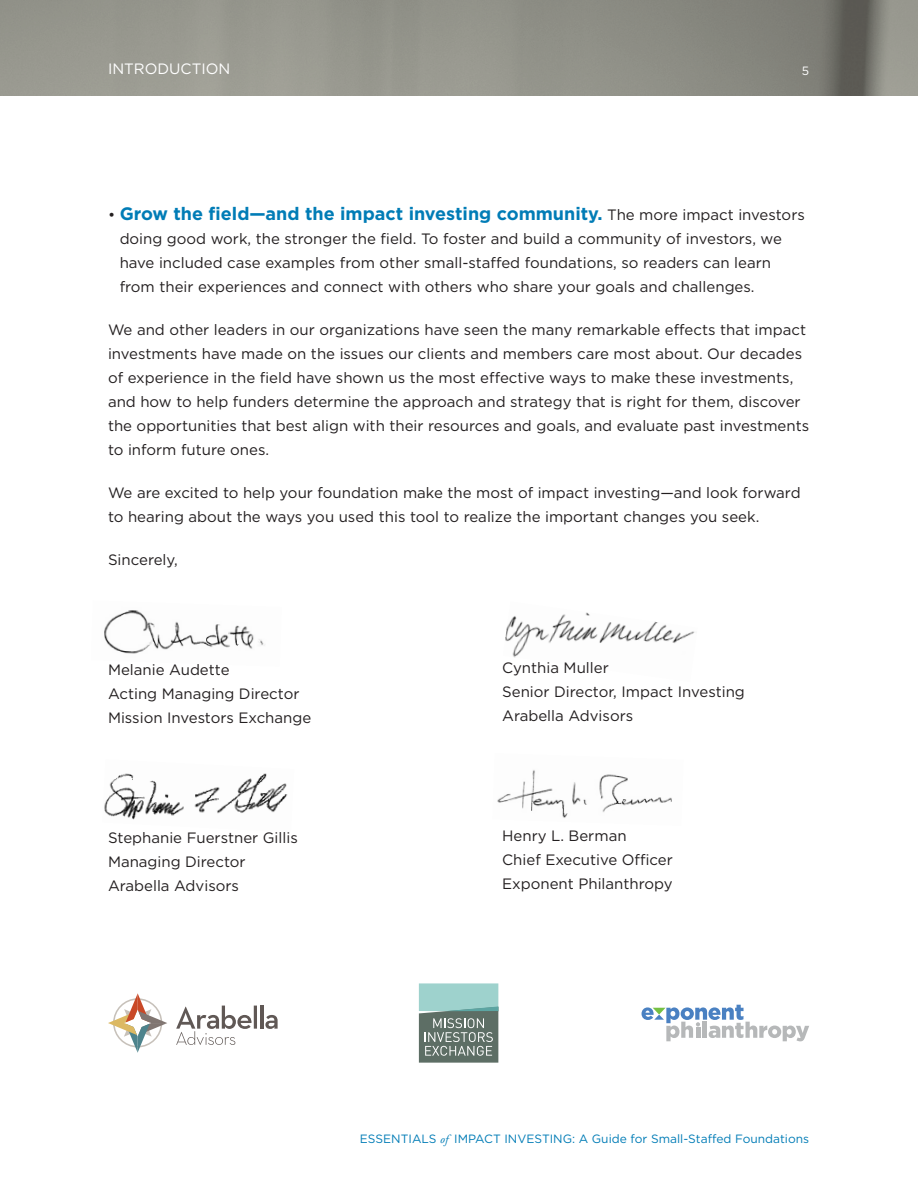
<style>
.page{position:relative;width:918px;height:1188px;background:#fff}
.page>*{position:absolute;margin:0;border:0;box-sizing:border-box;transform-origin:0 0}
.body{font:700 18px "Gotham";color:#007cb6}
.body-2{font:15px/24px "Gotham";color:#231f20}
.t1{font:15px "Gotham";color:#fff}
.t2{font:12px "Gotham";color:#007cb6}
.t3{font:12px "Gotham";color:#fff}
.s1{font-weight:400;font-size:15px;color:#231f20}
.s2{font-family:"Adobe Garamond";font-style:italic}
</style>
<div class="page">
<img style="left:0;top:0;width:918px;height:95px">
<img style="left:505px;top:612px;width:190px;height:46px">
<img style="left:104px;top:610px;width:161px;height:44px">
<img style="left:497px;top:770px;width:175px;height:48px">
<img style="left:104px;top:773px;width:184px;height:47px">
<svg style="left:642px;top:1005px;width:167px;height:36px"></svg>
<svg style="left:108px;top:993px;width:59px;height:60px"></svg>
<hr style="left:254px;top:1006px;width:3px;height:23px;background:#605855">
<hr style="left:260px;top:1006px;width:3px;height:23px;background:#605855">
<svg style="left:265px;top:1015px;width:13px;height:14px"></svg>
<svg style="left:176px;top:1006px;width:76px;height:39px"></svg>
<svg style="left:419px;top:983px;width:79px;height:80px;background:#839e98"></svg>
<p class="t1" style="left:108px;top:60px;width:124px">INTRODUCTION</p>
<p class="t3" style="left:802px;top:64px;width:9px">5</p>
<p class="body" style="left:108px;top:203px;width:698px"><span class="s1">•</span> Grow the field—and the impact investing community. <span class="s1">The more impact investors</span></p>
<p class="body-2" style="left:120px;top:227px;width:664px">doing good work, the stronger the field. To foster and build a community of investors, we have included case examples from other small-staffed foundations, so readers can learn from their experiences and connect with others who share your goals and challenges.</p>
<p class="body-2" style="left:108px;top:317px;width:703px">We and other leaders in our organizations have seen the many remarkable effects that impact investments have made on the issues our clients and members care most about. Our decades of experience in the field have shown us the most effective ways to make these investments, and how to help funders determine the approach and strategy that is right for them, discover the opportunities that best align with their resources and goals, and evaluate past investments to inform future ones.</p>
<p class="body-2" style="left:108px;top:480px;width:694px">We are excited to help your foundation make the most of impact investing—and look forward to hearing about the ways you used this tool to realize the important changes you seek.</p>
<p class="body-2" style="left:108px;top:547px;width:71px">Sincerely,</p>
<p class="body-2" style="left:108px;top:657px;width:123px">Melanie Audette</p>
<p class="body-2" style="left:108px;top:681px;width:193px">Acting Managing Director</p>
<p class="body-2" style="left:108px;top:705px;width:205px">Mission Investors Exchange</p>
<p class="body-2" style="left:108px;top:825px;width:191px">Stephanie Fuerstner Gillis</p>
<p class="body-2" style="left:108px;top:849px;width:139px">Managing Director</p>
<p class="body-2" style="left:108px;top:873px;width:133px">Arabella Advisors</p>
<p class="body-2" style="left:502px;top:655px;width:108px">Cynthia Muller</p>
<p class="body-2" style="left:502px;top:679px;width:244px">Senior Director, Impact Investing</p>
<p class="body-2" style="left:502px;top:703px;width:133px">Arabella Advisors</p>
<p class="body-2" style="left:502px;top:823px;width:126px">Henry L. Berman</p>
<p class="body-2" style="left:502px;top:847px;width:172px">Chief Executive Officer</p>
<p class="body-2" style="left:502px;top:871px;width:172px">Exponent Philanthropy</p>
<p class="t2" style="left:360px;top:1132px;width:451px">ESSENTIALS <span class="s2">of</span> IMPACT INVESTING: A Guide for Small-Staffed Foundations</p>
</div>
